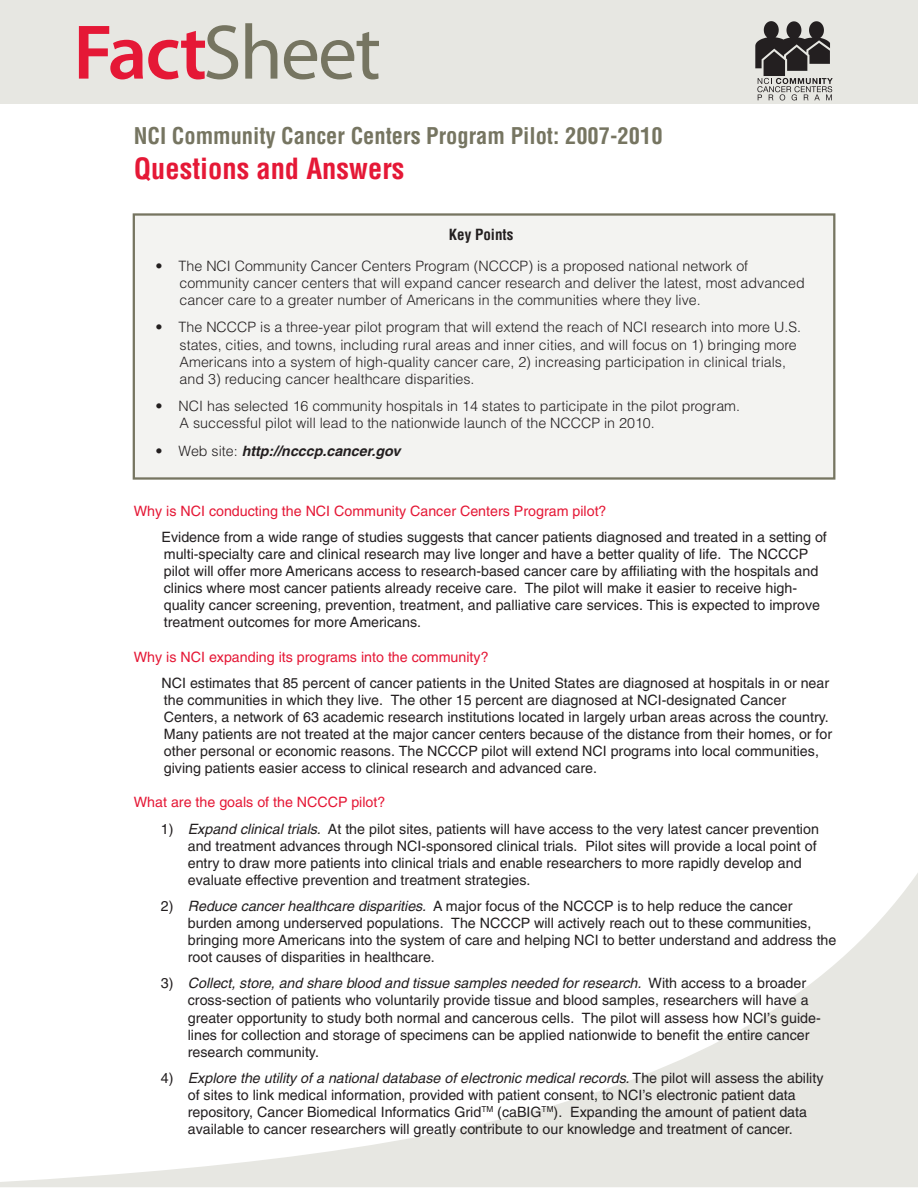
<style>
.page{position:relative;width:918px;height:1188px;background:#fff}
.page>*{position:absolute;margin:0;border:0;box-sizing:border-box;transform-origin:0 0}
.t1{font:700 condensed 28.5px "Helvetica";color:#e51836}
.t2{font:700 condensed 22.5px "Helvetica";color:#767561}
.t3{font:700 condensed 15px "Helvetica";color:#231f20}
.t4{font:14.25px/17.1px "Helvetica";color:#231f20}
.t5{font:300 14.25px/17.1px "Helvetica";color:#231f20}
.t6{font:14.25px "Helvetica";color:#e51836}
.t7{font:italic 700 14.25px "Helvetica";color:#231f20}
.s1{font-weight:300;font-style:normal}
.s2{font-style:italic}
</style>
<div class="page">
<svg style="left:0;top:873px;width:918px;height:314px"></svg>
<div style="left:134px;top:215px;width:700px;height:263px;background:#f3f3f1"></div>
<div style="left:133px;top:213px;width:702px;height:267px;border:2px solid #767561"></div>
<div style="left:0;top:0;width:918px;height:104px;background:#e7e7e2"></div>
<svg style="left:79px;top:25px;width:159px;height:54px"></svg>
<svg style="left:245px;top:23px;width:32px;height:56px"></svg>
<svg style="left:284px;top:32px;width:95px;height:47px"></svg>
<svg style="left:755px;top:21px;width:78px;height:79px"></svg>
<h2 class="t2" style="left:134px;top:123px;width:530px">NCI Community Cancer Centers Program Pilot: 2007-2010</h2>
<h1 class="t1" style="left:134px;top:151px;width:272px">Questions and Answers</h1>
<p class="t3" style="left:449px;top:225px;width:66px">Key Points</p>
<p class="t5" style="left:180px;top:257px;width:627px;text-indent:-24px">• The NCI Community Cancer Centers Program (NCCCP) is a proposed national network of community cancer centers that will expand cancer research and deliver the latest, most advanced cancer care to a greater number of Americans in the communities where they live.</p>
<p class="t5" style="left:180px;top:318px;width:623px;text-indent:-24px">• The NCCCP is a three-year pilot program that will extend the reach of NCI research into more U.S. states, cities, and towns, including rural areas and inner cities, and will focus on 1) bringing more Americans into a system of high-quality cancer care, 2) increasing participation in clinical trials, and 3) reducing cancer healthcare disparities.</p>
<p class="t5" style="left:180px;top:397px;width:562px;text-indent:-24px">• NCI has selected 16 community hospitals in 14 states to participate in the pilot program.<br>A successful pilot will lead to the nationwide launch of the NCCCP in 2010.</p>
<p class="t7" style="left:156px;top:442px;width:246px"><span class="s1">• Web site:</span> http://ncccp.cancer.gov</p>
<p class="t6" style="left:134px;top:503px;width:474px">Why is NCI conducting the NCI Community Cancer Centers Program pilot?</p>
<p class="t4" style="left:162px;top:528px;width:667px">Evidence from a wide range of studies suggests that cancer patients diagnosed and treated in a setting of multi-specialty care and clinical research may live longer and have a better quality of life. The NCCCP pilot will offer more Americans access to research-based cancer care by affiliating with the hospitals and clinics where most cancer patients already receive care. The pilot will make it easier to receive high&shy;quality cancer screening, prevention, treatment, and palliative care services. This is expected to improve treatment outcomes for more Americans.</p>
<p class="t6" style="left:134px;top:648px;width:356px">Why is NCI expanding its programs into the community?</p>
<p class="t4" style="left:162px;top:674px;width:672px">NCI estimates that 85 percent of cancer patients in the United States are diagnosed at hospitals in or near the communities in which they live. The other 15 percent are diagnosed at NCI-designated Cancer Centers, a network of 63 academic research institutions located in largely urban areas across the country.<br>Many patients are not treated at the major cancer centers because of the distance from their homes, or for other personal or economic reasons. The NCCCP pilot will extend NCI programs into local communities, giving patients easier access to clinical research and advanced care.</p>
<p class="t6" style="left:134px;top:794px;width:253px">What are the goals of the NCCCP pilot?</p>
<p class="t4" style="left:188px;top:820px;width:633px;text-indent:-27px">1) <span class="s2">Expand clinical trials.</span> At the pilot sites, patients will have access to the very latest cancer prevention and treatment advances through NCI-sponsored clinical trials. Pilot sites will provide a local point of entry to draw more patients into clinical trials and enable researchers to more rapidly develop and evaluate effective prevention and treatment strategies.</p>
<p class="t4" style="left:188px;top:897px;width:650px;text-indent:-27px">2) <span class="s2">Reduce cancer healthcare disparities.</span> A major focus of the NCCCP is to help reduce the cancer burden among underserved populations. The NCCCP will actively reach out to these communities, bringing more Americans into the system of care and helping NCI to better understand and address the root causes of disparities in healthcare.</p>
<p class="t4" style="left:188px;top:975px;width:635px;text-indent:-27px">3) <span class="s2">Collect, store, and share blood and tissue samples needed for research.</span> With access to a broader cross-section of patients who voluntarily provide tissue and blood samples, researchers will have a greater opportunity to study both normal and cancerous cells. The pilot will assess how NCI’s guide&shy;lines for collection and storage of specimens can be applied nationwide to benefit the entire cancer research community.</p>
<p class="t4" style="left:188px;top:1069px;width:637px;text-indent:-27px">4) <span class="s2">Explore the utility of a national database of electronic medical records.</span> The pilot will assess the ability of sites to link medical information, provided with patient consent, to NCI’s electronic patient data repository, Cancer Biomedical Informatics Grid<sup>TM</sup> (caBIG<sup>TM</sup>). Expanding the amount of patient data available to cancer researchers will greatly contribute to our knowledge and treatment of cancer.</p>
</div>
